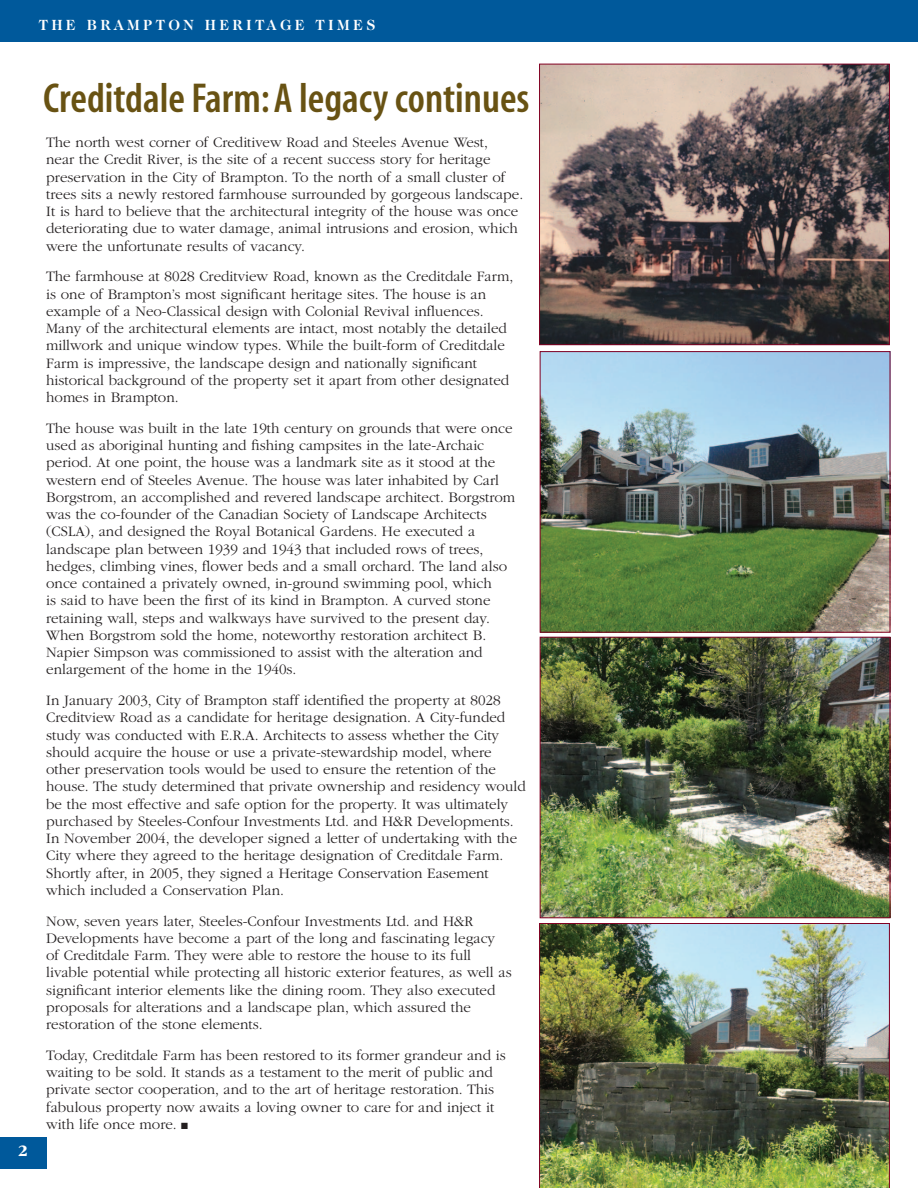
<style>
.page{position:relative;width:918px;height:1188px;background:#fff}
.page>*{position:absolute;margin:0;border:0;box-sizing:border-box;transform-origin:0 0}
.t1{font:42px "Myriad MM 565 300";letter-spacing:-.105em;color:#685213}
.t2{font:700 16.5px "ITC Garamond Std";color:#fff}
.t3{font:300 15px/17.2px "ITC Garamond Std";color:#231f20}
.t4{font:700 15px "Caslon 224 IT Cby BT";letter-spacing:.22em;color:#fff}
</style>
<div class="page">
<div style="left:0;top:0;width:918px;height:41px;background:#00599b"></div>
<div style="left:0;top:1137px;width:46px;height:31px;background:#00599b"></div>
<img style="left:541px;top:66px;width:347px;height:277px">
<div style="left:539px;top:64px;width:351px;height:281px;border:1px solid #820123"></div>
<img style="left:542px;top:353px;width:346px;height:278px">
<div style="left:540px;top:351px;width:350px;height:282px;border:1px solid #820123"></div>
<img style="left:542px;top:639px;width:346px;height:277px">
<div style="left:540px;top:637px;width:350px;height:281px;border:1px solid #820123"></div>
<img style="left:539px;top:923px;width:351px;height:265px">
<p class="t4" style="left:39px;top:16px;width:338px">THE BRAMPTON HERITAGE TIMES</p>
<p class="t2" style="left:18px;top:1141px;width:11px">2</p>
<h1 class="t1" style="left:43px;top:78px;width:492px">Creditdale Farm: A legacy continues</h1>
<p class="t3" style="left:46px;top:134px;width:479px">The north west corner of Creditivew Road and Steeles Avenue West,<br>near the Credit River, is the site of a recent success story for heritage preservation in the City of Brampton. To the north of a small cluster of trees sits a newly restored farmhouse surrounded by gorgeous landscape.<br>It is hard to believe that the architectural integrity of the house was once deteriorating due to water damage, animal intrusions and erosion, which were the unfortunate results of vacancy.</p>
<p class="t3" style="left:46px;top:268px;width:469px">The farmhouse at 8028 Creditview Road, known as the Creditdale Farm, is one of Brampton’s most significant heritage sites. The house is an example of a Neo-Classical design with Colonial Revival influences.<br>Many of the architectural elements are intact, most notably the detailed millwork and unique window types. While the built-form of Creditdale Farm is impressive, the landscape design and nationally significant historical background of the property set it apart from other designated homes in Brampton.</p>
<p class="t3" style="left:46px;top:420px;width:471px">The house was built in the late 19th century on grounds that were once used as aboriginal hunting and fishing campsites in the late-Archaic period. At one point, the house was a landmark site as it stood at the western end of Steeles Avenue. The house was later inhabited by Carl Borgstrom, an accomplished and revered landscape architect. Borgstrom was the co-founder of the Canadian Society of Landscape Architects (CSLA), and designed the Royal Botanical Gardens. He executed a landscape plan between 1939 and 1943 that included rows of trees, hedges, climbing vines, flower beds and a small orchard. The land also once contained a privately owned, in-ground swimming pool, which<br>is said to have been the first of its kind in Brampton. A curved stone retaining wall, steps and walkways have survived to the present day.<br>When Borgstrom sold the home, noteworthy restoration architect B.<br>Napier Simpson was commissioned to assist with the alteration and enlargement of the home in the 1940s.</p>
<p class="t3" style="left:46px;top:692px;width:481px">In January 2003, City of Brampton staff identified the property at 8028<br>Creditview Road as a candidate for heritage designation. A City-funded study was conducted with E.R.A. Architects to assess whether the City should acquire the house or use a private-stewardship model, where other preservation tools would be used to ensure the retention of the house. The study determined that private ownership and residency would be the most effective and safe option for the property. It was ultimately purchased by Steeles-Confour Investments Ltd. and H&amp;R Developments.<br>In November 2004, the developer signed a letter of undertaking with the City where they agreed to the heritage designation of Creditdale Farm.<br>Shortly after, in 2005, they signed a Heritage Conservation Easement which included a Conservation Plan.</p>
<p class="t3" style="left:46px;top:912px;width:467px">Now, seven years later, Steeles-Confour Investments Ltd. and H&amp;R Developments have become a part of the long and fascinating legacy<br>of Creditdale Farm. They were able to restore the house to its full livable potential while protecting all historic exterior features, as well as significant interior elements like the dining room. They also executed proposals for alterations and a landscape plan, which assured the restoration of the stone elements.</p>
<p class="t3" style="left:46px;top:1047px;width:461px">Today, Creditdale Farm has been restored to its former grandeur and is waiting to be sold. It stands as a testament to the merit of public and private sector cooperation, and to the art of heritage restoration. This fabulous property now awaits a loving owner to care for and inject it with life once more. ■</p>
</div>
